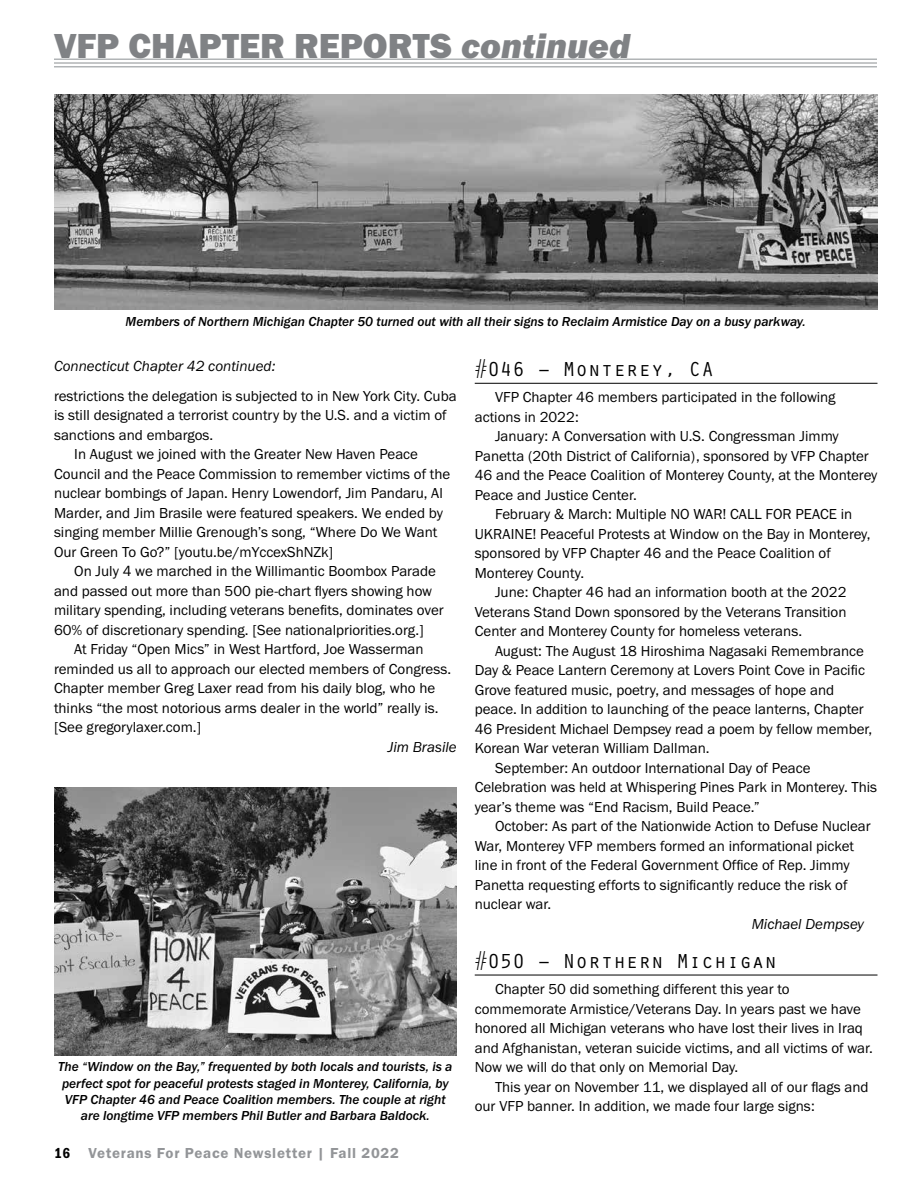
<style>
.page{position:relative;width:918px;height:1188px;background:#fff}
.page>*{position:absolute;margin:0;border:0;box-sizing:border-box;transform-origin:0 0}
.t1{font:36px "Franklin Gothic URW Hea";color:#808285}
.t2{font:21px "Orator Std";color:#000}
.t3{font:15px/19.5px "Franklin Gothic URW Boo";color:#000}
.t4{font:15px "Franklin Gothic URW Boo Ita";color:#000}
.t5{font:15px "Franklin Gothic URW Dem";letter-spacing:.05em;color:#939598}
.t6{font:13.5px/16.2px "Franklin Gothic URW Med Ita";color:#000;text-align:center}
.s1{font-family:"Franklin Gothic URW Hea Ita"}
.s2{font-family:"Franklin Gothic URW Con Dem";color:#000}
</style>
<div class="page">
<hr style="left:54px;top:58px;width:864px;height:2px;background:#b1b4b6">
<hr style="left:54px;top:62px;width:864px;height:2px;background:#b1b4b6">
<hr style="left:54px;top:66px;width:864px;height:2px;background:#b1b4b6">
<div style="left:878px;top:48px;width:40px;height:46px;background:#fff"></div>
<hr style="left:475px;top:383px;width:403px;height:1px;background:#000">
<hr style="left:475px;top:975px;width:403px;height:1px;background:#000">
<img style="left:54px;top:787px;width:403px;height:269px">
<img style="left:54px;top:94px;width:824px;height:216px">
<h1 class="t1" style="left:54px;top:22px;width:578px">VFP CHAPTER REPORTS <span class="s1">continued</span></h1>
<p class="t6" style="left:126px;top:313px;width:682px">Members of Northern Michigan Chapter 50 turned out with all their signs to Reclaim Armistice Day on a busy parkway.</p>
<p class="t4" style="left:54px;top:356px;width:223px">Connecticut Chapter 42 continued:</p>
<h2 class="t2" style="left:475px;top:354px;width:241px">#046 – Monterey, CA</h2>
<p class="t3" style="left:475px;top:387px;width:362px;text-indent:20px">VFP Chapter 46 members participated in the following actions in 2022:</p>
<p class="t3" style="left:495px;top:426px;width:345px">January: A Conversation with U.S. Congressman Jimmy</p>
<p class="t3" style="left:475px;top:446px;width:396px">Panetta (20th District of California), sponsored by VFP Chapter</p>
<p class="t3" style="left:475px;top:465px;width:404px">46 and the Peace Coalition of Monterey County, at the Monterey</p>
<p class="t3" style="left:475px;top:485px;width:164px">Peace and Justice Center.</p>
<p class="t3" style="left:495px;top:504px;width:359px">February &amp; March: Multiple NO WAR! CALL FOR PEACE in</p>
<p class="t3" style="left:475px;top:524px;width:397px">UKRAINE! Peaceful Protests at Window on the Bay in Monterey,</p>
<p class="t3" style="left:475px;top:543px;width:358px">sponsored by VFP Chapter 46 and the Peace Coalition of</p>
<p class="t3" style="left:475px;top:563px;width:111px">Monterey County.</p>
<p class="t3" style="left:495px;top:582px;width:353px">June: Chapter 46 had an information booth at the 2022</p>
<p class="t3" style="left:475px;top:602px;width:373px">Veterans Stand Down sponsored by the Veterans Transition</p>
<p class="t3" style="left:475px;top:621px;width:329px">Center and Monterey County for homeless veterans.</p>
<p class="t3" style="left:495px;top:641px;width:370px">August: The August 18 Hiroshima Nagasaki Remembrance</p>
<p class="t3" style="left:475px;top:660px;width:392px">Day &amp; Peace Lantern Ceremony at Lovers Point Cove in Pacific</p>
<p class="t3" style="left:475px;top:680px;width:361px">Grove featured music, poetry, and messages of hope and</p>
<p class="t3" style="left:475px;top:699px;width:391px">peace. In addition to launching of the peace lanterns, Chapter</p>
<p class="t3" style="left:475px;top:719px;width:399px">46 President Michael Dempsey read a poem by fellow member,</p>
<p class="t3" style="left:475px;top:738px;width:236px">Korean War veteran William Dallman.</p>
<p class="t3" style="left:495px;top:758px;width:317px">September: An outdoor International Day of Peace</p>
<p class="t3" style="left:475px;top:777px;width:404px">Celebration was held at Whispering Pines Park in Monterey. This</p>
<p class="t3" style="left:475px;top:797px;width:287px">year’s theme was “End Racism, Build Peace.”</p>
<p class="t3" style="left:495px;top:816px;width:377px">October: As part of the Nationwide Action to Defuse Nuclear</p>
<p class="t3" style="left:475px;top:836px;width:381px">War, Monterey VFP members formed an informational picket</p>
<p class="t3" style="left:475px;top:855px;width:376px">line in front of the Federal Government Office of Rep. Jimmy</p>
<p class="t3" style="left:475px;top:875px;width:374px">Panetta requesting efforts to significantly reduce the risk of</p>
<p class="t3" style="left:475px;top:894px;width:78px">nuclear war.</p>
<p class="t4" style="left:752px;top:914px;width:114px">Michael Dempsey</p>
<h2 class="t2" style="left:475px;top:946px;width:304px">#050 – Northern Michigan</h2>
<p class="t3" style="left:475px;top:979px;width:400px;text-indent:20px">Chapter 50 did something different this year to commemorate Armistice/Veterans Day. In years past we have honored all Michigan veterans who have lost their lives in Iraq and Afghanistan, veteran suicide victims, and all victims of war.<br>Now we will do that only on Memorial Day.</p>
<p class="t3" style="left:475px;top:1077px;width:395px;text-indent:20px">This year on November 11, we displayed all of our flags and our VFP banner. In addition, we made four large signs:</p>
<p class="t3" style="left:54px;top:386px;width:404px">restrictions the delegation is subjected to in New York City. Cuba</p>
<p class="t3" style="left:54px;top:405px;width:394px">is still designated a terrorist country by the U.S. and a victim of</p>
<p class="t3" style="left:54px;top:425px;width:161px">sanctions and embargos.</p>
<p class="t3" style="left:74px;top:444px;width:345px">In August we joined with the Greater New Haven Peace</p>
<p class="t3" style="left:54px;top:464px;width:398px">Council and the Peace Commission to remember victims of the</p>
<p class="t3" style="left:54px;top:483px;width:391px">nuclear bombings of Japan. Henry Lowendorf, Jim Pandaru, Al</p>
<p class="t3" style="left:54px;top:503px;width:390px">Marder, and Jim Brasile were featured speakers. We ended by</p>
<p class="t3" style="left:54px;top:522px;width:385px">singing member Millie Grenough’s song, “Where Do We Want</p>
<p class="t3" style="left:54px;top:542px;width:281px">Our Green To Go?” [youtu.be/mYccexShNZk]</p>
<p class="t3" style="left:74px;top:561px;width:363px">On July 4 we marched in the Willimantic Boombox Parade</p>
<p class="t3" style="left:54px;top:581px;width:380px">and passed out more than 500 pie-chart flyers showing how</p>
<p class="t3" style="left:54px;top:600px;width:391px">military spending, including veterans benefits, dominates over</p>
<p class="t3" style="left:54px;top:620px;width:371px">60% of discretionary spending. [See nationalpriorities.org.]</p>
<p class="t3" style="left:74px;top:639px;width:351px">At Friday “Open Mics” in West Hartford, Joe Wasserman</p>
<p class="t3" style="left:54px;top:659px;width:399px">reminded us all to approach our elected members of Congress.</p>
<p class="t3" style="left:54px;top:678px;width:383px">Chapter member Greg Laxer read from his daily blog, who he</p>
<p class="t3" style="left:54px;top:698px;width:386px">thinks “the most notorious arms dealer in the world” really is.</p>
<p class="t3" style="left:54px;top:717px;width:149px">[See gregorylaxer.com.]</p>
<p class="t4" style="left:388px;top:737px;width:70px">Jim Brasile</p>
<p class="t6" style="left:58px;top:1059px;width:396px">The “Window on the Bay,” frequented by both locals and tourists, is a perfect spot for peaceful protests staged in Monterey, California, by VFP Chapter 46 and Peace Coalition members. The couple at right are longtime VFP members Phil Butler and Barbara Baldock.</p>
<p class="t5" style="left:54px;top:1143px;width:346px"><span class="s2">16</span> Veterans For Peace Newsletter | Fall 2022</p>
</div>
